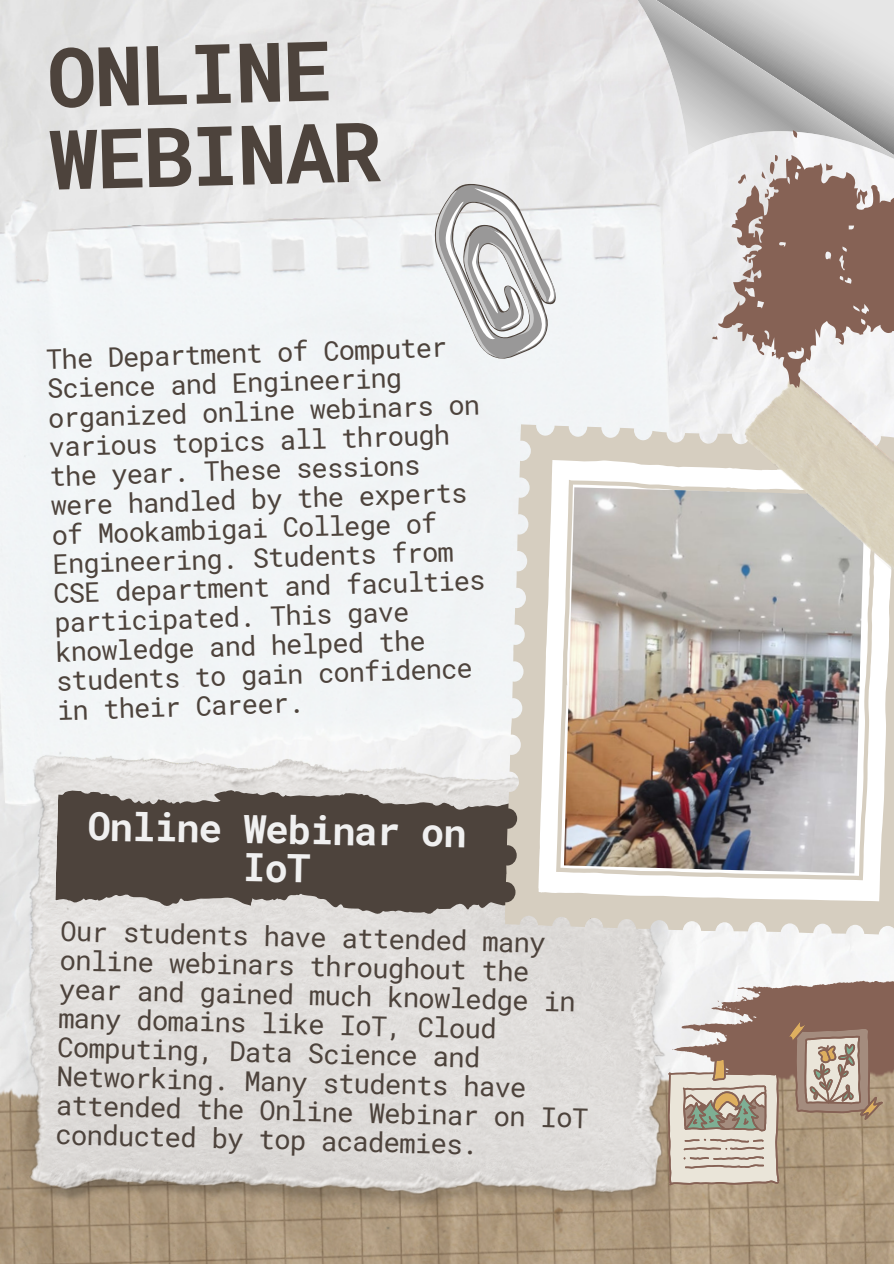
<style>
.page{position:relative;width:894px;height:1264px;background:#fff}
.page>*{position:absolute;margin:0;border:0;box-sizing:border-box;transform-origin:0 0}
.t1{font:700 82.5px/81.9px "Roboto Mono";color:#4d433c}
.t2{font:700 39px/38.2px "Roboto Mono";color:#f0f0f0;text-align:center}
.t3{font:27.45px/29px "Roboto Mono";color:#4d433c}
.t4{font:27px/29.2px "Roboto Mono";color:#4d433c}
</style>
<div class="page">
<svg style="left:618px;top:0;width:275px;height:180px"></svg>
<svg style="left:690px;top:976px;width:203px;height:73px;fill:#866255"></svg>
<img style="left:0;top:1049px;width:893px;height:214px">
<img style="left:6px;top:750px;width:684px;height:472px">
<svg style="left:55px;top:783px;width:449px;height:140px;fill:#4d433c"></svg>
<svg style="left:392px;top:172px;width:202px;height:213px"></svg>
<svg style="left:504px;top:424px;width:389px;height:514px;fill:#d6cec0"></svg>
<svg style="left:537px;top:458px;width:356px;height:446px"></svg>
<img style="left:564px;top:487px;width:300px;height:386px">
<img style="left:736px;top:387px;width:157px;height:215px">
<svg style="left:667px;top:1017px;width:215px;height:168px"></svg>
<svg style="left:712px;top:130px;width:181px;height:257px"></svg>
<p class="t1" style="left:47px;top:34px;width:334px;rotate:-1deg">ONLINE<br>WEBINAR</p>
<p class="t4" style="left:44px;top:345px;width:434px;rotate:-2deg">The Department of Computer<br>Science and Engineering organized online webinars on various topics all through the year. These sessions were handled by the experts of Mookambigai College of<br>Engineering. Students from<br>CSE department and faculties participated. This gave knowledge and helped the students to gain confidence in their Career.</p>
<p class="t2" style="left:88px;top:806px;width:381px;rotate:1deg">Online Webinar on<br>IoT</p>
<p class="t3" style="left:59px;top:917px;width:534px;rotate:1deg">Our students have attended many online webinars throughout the year and gained much knowledge in many domains like IoT, Cloud<br>Computing, Data Science and<br>Networking. Many students have attended the Online Webinar on IoT conducted by top academies.</p>
</div>
